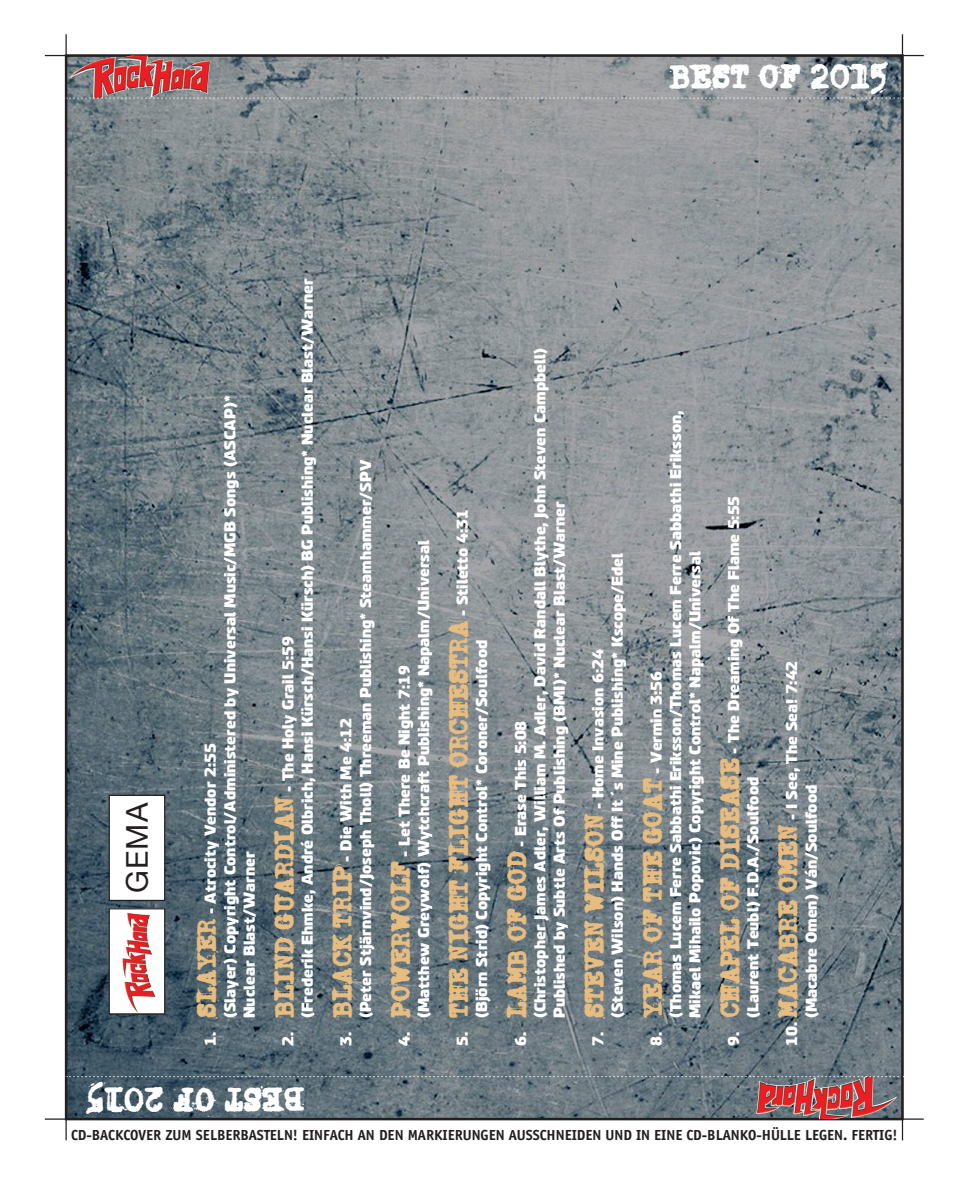
<style>
.page{position:relative;width:958px;height:1181px;background:#fff}
.page>*{position:absolute;margin:0;border:0;box-sizing:border-box;transform-origin:0 0}
.t1{font:800 37.5px "PF Dumb Old Typewriter Two";color:#fff}
.t2{font:800 30px "PF Dumb Old Typewriter Two";letter-spacing:-.005em;color:#e6bc80}
.t3{font:30px "Helvetica Neue";color:#231f20}
.t4{font:900 15px/19.5px "PF Benchmark Pro";color:#fff}
.t5{font:700 15px "Officina Sans EF";color:#231f20}
.s1{font-family:"PF Dumb Old Typewriter Two";font-weight:800;font-size:30px;color:#e6bc80}
.s2{font-family:"PF Benchmark Pro";font-weight:900;font-size:15px;color:#fff}
</style>
<div class="page">
<img style="left:68px;top:57px;width:833px;height:1060px">
<hr style="left:45px;top:1118px;width:879px;height:1px;background:#231f20">
<hr style="left:45px;top:55px;width:879px;height:1px;background:#231f20">
<div style="left:109px;top:908px;width:56px;height:105px;background:#fff"></div>
<img style="left:122px;top:913px;width:34px;height:99px">
<div style="left:109px;top:908px;width:56px;height:106px;border:1px solid #231f20"></div>
<div style="left:109px;top:794px;width:56px;height:107px;background:#fff;border:1px solid #231f20"></div>
<img style="left:756px;top:1077px;width:141px;height:42px">
<img style="left:69px;top:56px;width:141px;height:41px">
<svg style="left:67px;top:1075px;width:835px;height:2px;background:#76848c"></svg>
<svg style="left:67px;top:97px;width:835px;height:2px;background:#a1a5a7"></svg>
<hr style="left:65px;top:34px;width:2px;height:1106px;background:#231f20">
<hr style="left:902px;top:34px;width:1px;height:1106px;background:#231f20">
<h1 class="t1" style="left:669px;top:55px;width:220px">BEST OF 2015</h1>
<h2 class="t3" style="left:111px;top:892px;width:92px;rotate:-90deg">GEMA</h2>
<p class="t4" style="left:201px;top:1018px;width:624px;text-indent:-27px;rotate:-90deg">1. <span class="s1">SLAYER</span> - Atrocity Vendor 2:55<br>(Slayer) Copyright Control/Administered by Universal Music/MGB Songs (ASCAP)*<br>Nuclear Blast/Warner</p>
<p class="t4" style="left:279px;top:1018px;width:741px;text-indent:-27px;rotate:-90deg">2. <span class="s1">BLIND GUARDIAN</span> - The Holy Grail 5:59<br>(Frederik Ehmke, André Olbrich, Hansi Kürsch/Hansi Kürsch) BG Publishing* Nuclear Blast/Warner</p>
<h1 class="t1" style="left:304px;top:1120px;width:220px;rotate:-180deg">BEST OF 2015</h1>
<p class="t4" style="left:337px;top:1018px;width:560px;text-indent:-27px;rotate:-90deg">3. <span class="s1">BLACK TRIP</span> - Die With Me 4:12<br>(Peter Stjärnvind/Joseph Tholl) Threeman Publishing* Steamhammer/SPV</p>
<p class="t4" style="left:395px;top:1018px;width:479px;text-indent:-28px;rotate:-90deg">4. <span class="s1">POWERWOLF</span> - Let There Be Night 7:19<br>(Matthew Greywolf) Wytchcraft Publishing* Napalm/Universal</p>
<h2 class="t2" style="left:441px;top:1045px;width:538px;rotate:-90deg"><span class="s2">5.</span> THE NIGHT FLIGHT ORCHESTRA <span class="s2">- Stiletto 4:31</span></h2>
<p class="t4" style="left:473px;top:1018px;width:380px;rotate:-90deg">(Björn Strid) Copyright Control* Coroner/Soulfood</p>
<p class="t4" style="left:511px;top:1018px;width:671px;text-indent:-27px;rotate:-90deg">6. <span class="s1">LAMB OF GOD</span> - Erase This 5:08<br>(Christopher James Adler, William M. Adler, David Randall Blythe, John Steven Campbell)<br>Published by Subtle Arts Of Publishing (BMI)* Nuclear Blast/Warner</p>
<p class="t4" style="left:589px;top:1018px;width:466px;text-indent:-27px;rotate:-90deg">7. <span class="s1">STEVEN WILSON</span> - Home Invasion 6:24<br>(Steven Wilson) Hands Off It´s Mine Publishing* Kscope/Edel</p>
<p class="t4" style="left:647px;top:1018px;width:609px;text-indent:-28px;rotate:-90deg">8. <span class="s1">YEAR OF THE GOAT</span> - Vermin 3:56<br>(Thomas Lucem Ferre Sabbathi Eriksson/Thomas Lucem Ferre Sabbathi Eriksson,<br>Mikael Mihailo Popovic) Copyright Control* Napalm/Universal</p>
<p class="t4" style="left:724px;top:1018px;width:524px;text-indent:-27px;rotate:-90deg">9. <span class="s1">CHAPEL OF DISEASE</span> - The Dreaming Of The Flame 5:55 (Laurent Teubl) F.D.A./Soulfood</p>
<p class="t4" style="left:783px;top:1018px;width:359px;text-indent:-27px;rotate:-90deg">10. <span class="s1">MACABRE OMEN</span> - I See, The Sea! 7:42 (Macabre Omen) Ván/Soulfood</p>
<p class="t5" style="left:71px;top:1125px;width:828px">CD-BACKCOVER ZUM SELBERBASTELN! EINFACH AN DEN MARKIERUNGEN AUSSCHNEIDEN UND IN EINE CD-BLANKO-HÜLLE LEGEN. FERTIG!</p>
</div>
